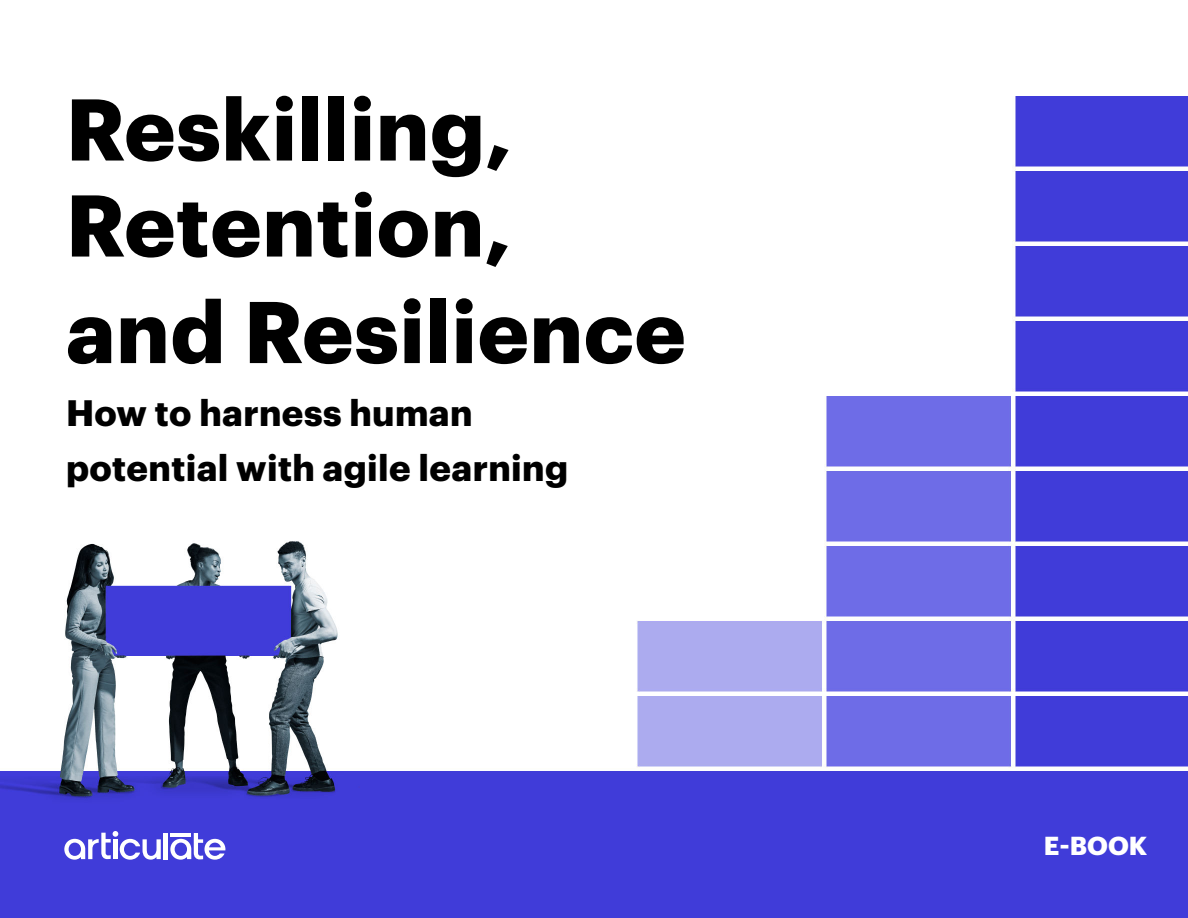
<style>
.page{position:relative;width:1188px;height:918px;background:#fff}
.page>*{position:absolute;margin:0;border:0;box-sizing:border-box;transform-origin:0 0}
.t1{font:700 85.5px/96px "Graphik";letter-spacing:.01em;color:#000}
.t2{font:700 36px/55.5px "Graphik";letter-spacing:.01em;color:#000}
.t3{font:700 25.5px "Graphik";color:#fff}
</style>
<div class="page">
<img style="left:0;top:96px;width:1188px;height:822px">
<hr style="left:164px;top:833px;width:4px;height:26px;background:#fff">
<svg style="left:170px;top:833px;width:55px;height:27px"></svg>
<svg style="left:64px;top:831px;width:97px;height:29px"></svg>
<h1 class="t1" style="left:66px;top:88px;width:447px">Reskilling,<br>Retention,</h1>
<h1 class="t1" style="left:66px;top:291px;width:621px">and Resilience</h1>
<p class="t2" style="left:66px;top:388px;width:504px">How to harness human potential with agile learning</p>
<p class="t3" style="left:1044px;top:836px;width:105px">E-BOOK</p>
</div>
